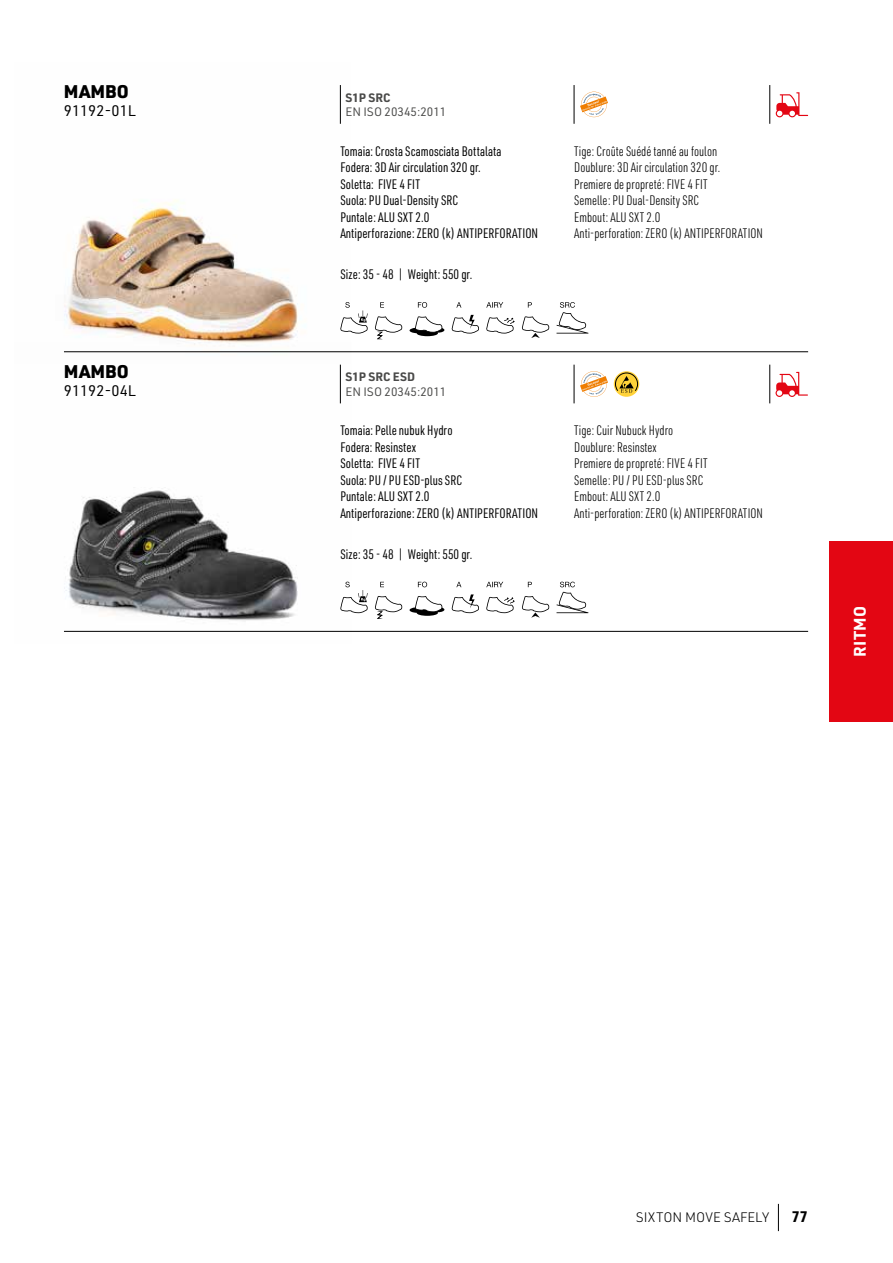
<style>
.page{position:relative;width:893px;height:1263px;background:#fff}
.page>*{position:absolute;margin:0;border:0;box-sizing:border-box;transform-origin:0 0}
.t1{font:900 18px "URWDIN";letter-spacing:.005em;color:#000}
.t2{font:700 16.5px "URWDIN";letter-spacing:.01em;color:#fff}
.t3{font:15px "URWDIN";color:#000}
.t4{font:700 15px "URWDIN";color:#000}
.t5{font:13.5px/16.5px "URWDIN Cond";color:#000}
.t6{font:300 13.5px/16.5px "URWDIN Cond";color:#000}
.t7{font:300 13.5px "URWDIN";color:#000}
.t8{font:12px "URWDIN";color:#4a4a49}
.t9{font:700 12px "URWDIN";color:#4a4a49}
</style>
<div class="page">
<svg style="left:778px;top:1204px;width:1px;height:27px"></svg>
<div style="left:829px;top:541px;width:64px;height:181px;background:#e30613"></div>
<hr style="left:64px;top:351px;width:744px;height:1px;background:#000">
<img style="left:64px;top:351px;width:287px;height:280px">
<div style="left:340px;top:582px;width:364px;height:37px;background:#fff"></div>
<svg style="left:380px;top:582px;width:4px;height:5px"></svg>
<svg style="left:375px;top:596px;width:27px;height:23px"></svg>
<svg style="left:418px;top:582px;width:9px;height:5px"></svg>
<svg style="left:410px;top:596px;width:34px;height:20px"></svg>
<svg style="left:340px;top:582px;width:28px;height:31px"></svg>
<svg style="left:528px;top:582px;width:4px;height:5px"></svg>
<svg style="left:522px;top:596px;width:27px;height:22px"></svg>
<svg style="left:456px;top:582px;width:5px;height:5px"></svg>
<svg style="left:451px;top:594px;width:28px;height:19px"></svg>
<svg style="left:557px;top:582px;width:31px;height:31px"></svg>
<svg style="left:486px;top:597px;width:29px;height:16px"></svg>
<svg style="left:486px;top:582px;width:17px;height:5px"></svg>
<hr style="left:340px;top:365px;width:1px;height:38px;background:#000">
<hr style="left:574px;top:365px;width:1px;height:38px;background:#000">
<hr style="left:769px;top:365px;width:1px;height:38px;background:#000">
<svg style="left:580px;top:371px;width:28px;height:26px"></svg>
<div style="left:614px;top:371px;width:25px;height:26px;background:#ffd239;border-radius:50%"></div>
<svg style="left:615px;top:372px;width:23px;height:21px"></svg>
<svg style="left:775px;top:372px;width:33px;height:25px"></svg>
<img style="left:64px;top:85px;width:286px;height:279px">
<div style="left:340px;top:302px;width:364px;height:37px;background:#fff"></div>
<svg style="left:380px;top:302px;width:4px;height:6px"></svg>
<svg style="left:375px;top:316px;width:27px;height:23px"></svg>
<svg style="left:418px;top:302px;width:9px;height:6px"></svg>
<svg style="left:410px;top:316px;width:34px;height:20px"></svg>
<svg style="left:340px;top:302px;width:28px;height:32px"></svg>
<svg style="left:528px;top:302px;width:4px;height:6px"></svg>
<svg style="left:522px;top:316px;width:27px;height:22px"></svg>
<svg style="left:456px;top:302px;width:5px;height:6px"></svg>
<svg style="left:451px;top:315px;width:28px;height:19px"></svg>
<svg style="left:557px;top:302px;width:31px;height:32px"></svg>
<svg style="left:486px;top:317px;width:29px;height:17px"></svg>
<svg style="left:486px;top:302px;width:17px;height:6px"></svg>
<hr style="left:340px;top:85px;width:1px;height:39px;background:#000">
<hr style="left:574px;top:85px;width:1px;height:39px;background:#000">
<hr style="left:769px;top:85px;width:1px;height:39px;background:#000">
<svg style="left:580px;top:92px;width:28px;height:25px"></svg>
<svg style="left:776px;top:92px;width:32px;height:25px"></svg>
<hr style="left:64px;top:631px;width:744px;height:1px;background:#000">
<h1 class="t1" style="left:64px;top:79px;width:66px">MAMBO</h1>
<p class="t3" style="left:64px;top:101px;width:73px">91192-01L</p>
<h1 class="t1" style="left:64px;top:358px;width:66px">MAMBO</h1>
<p class="t3" style="left:64px;top:380px;width:73px">91192-04L</p>
<p class="t9" style="left:345px;top:89px;width:47px">S1P SRC</p>
<p class="t8" style="left:345px;top:104px;width:102px">EN ISO 20345:2011</p>
<p class="t5" style="left:340px;top:142px;width:199px">Tomaia: Crosta Scamosciata Bottalata<br>Fodera: 3D Air circulation 320 gr.<br>Soletta: FIVE 4 FIT<br>Suola: PU Dual-Density SRC<br>Puntale: ALU SXT 2.0<br>Antiperforazione: ZERO (k) ANTIPERFORATION</p>
<p class="t6" style="left:574px;top:142px;width:190px">Tige: Croûte Suédé tanné au foulon<br>Doublure: 3D Air circulation 320 gr.<br>Premiere de propreté: FIVE 4 FIT<br>Semelle: PU Dual-Density SRC<br>Embout: ALU SXT 2.0<br>Anti-perforation: ZERO (k) ANTIPERFORATION</p>
<p class="t5" style="left:340px;top:265px;width:133px">Size: 35 - 48 | Weight: 550 gr.</p>
<p class="t9" style="left:345px;top:369px;width:71px">S1P SRC ESD</p>
<p class="t8" style="left:345px;top:383px;width:102px">EN ISO 20345:2011</p>
<p class="t5" style="left:340px;top:422px;width:199px">Tomaia: Pelle nubuk Hydro<br>Fodera: Resinstex<br>Soletta: FIVE 4 FIT<br>Suola: PU / PU ESD-plus SRC<br>Puntale: ALU SXT 2.0<br>Antiperforazione: ZERO (k) ANTIPERFORATION</p>
<p class="t6" style="left:574px;top:422px;width:190px">Tige: Cuir Nubuck Hydro<br>Doublure: Resinstex<br>Premiere de propreté: FIVE 4 FIT<br>Semelle: PU / PU ESD-plus SRC<br>Embout: ALU SXT 2.0<br>Anti-perforation: ZERO (k) ANTIPERFORATION</p>
<p class="t5" style="left:340px;top:545px;width:133px">Size: 35 - 48 | Weight: 550 gr.</p>
<p class="t2" style="left:848px;top:656px;width:52px;rotate:-90deg">RITMO</p>
<p class="t7" style="left:636px;top:1209px;width:135px">SIXTON MOVE SAFELY</p>
<p class="t4" style="left:792px;top:1206px;width:18px">77</p>
</div>
